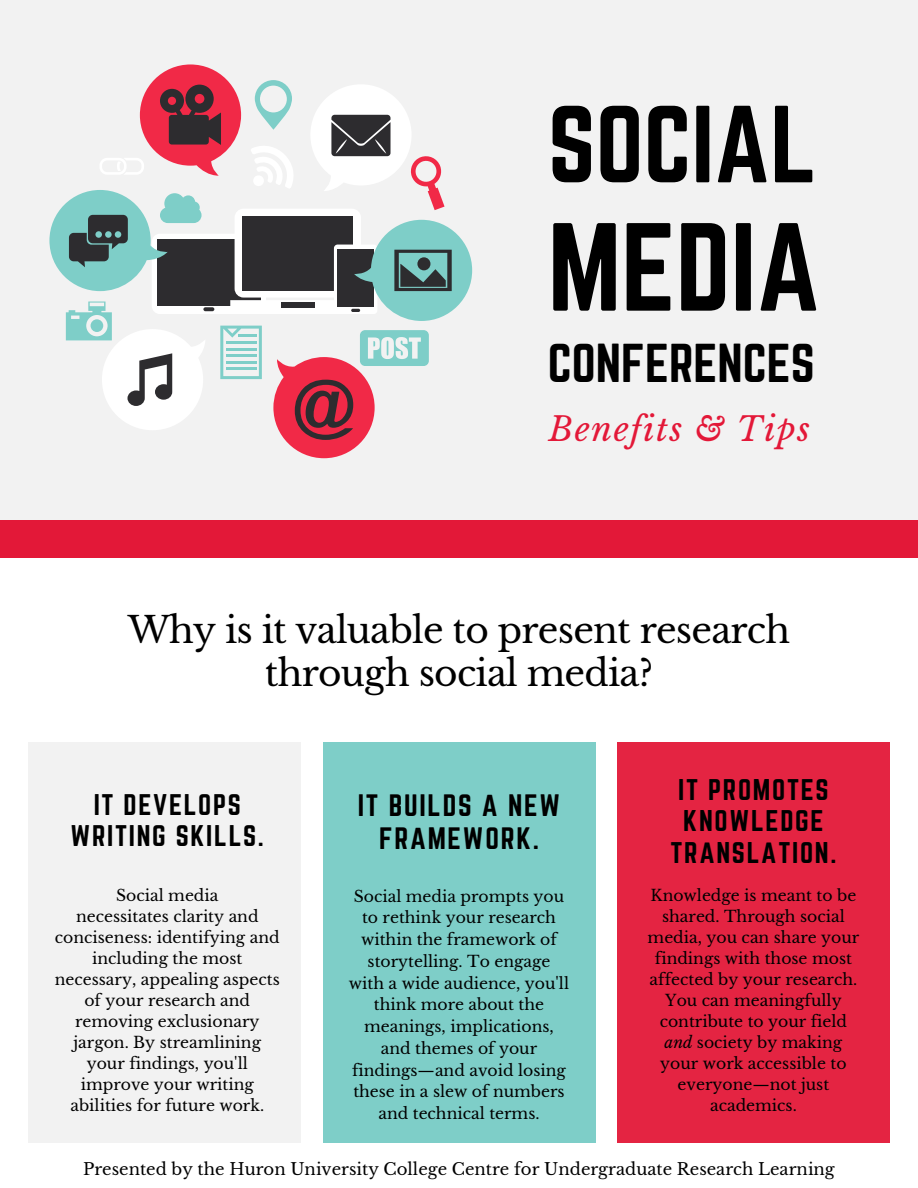
<style>
.page{position:relative;width:918px;height:1188px;background:#fff}
.page>*{position:absolute;margin:0;border:0;box-sizing:border-box;transform-origin:0 0}
.t1{font:109.5px "Norwester";color:#000}
.t2{font:95.7px "Norwester";color:#000}
.t3{font:48px "Norwester";color:#000}
.t4{font:36px/42.3px "Libre Baskerville";letter-spacing:-.02em;color:#000;text-align:center}
.t5{font:italic 33px "Libre Baskerville";letter-spacing:.05em;color:#e31838}
.t6{font:27.15px/33.8px "Norwester";letter-spacing:.065em;color:#000;text-align:center}
.t7{font:26.25px/31.5px "Norwester";letter-spacing:.065em;color:#000;text-align:center}
.t8{font:26.1px/31.5px "Norwester";letter-spacing:.065em;color:#000;text-align:center}
.t9{font:16.5px "Libre Baskerville";color:#000}
.t10{font:15.6px/21px "Libre Baskerville";color:#000;text-align:center}
.s1{font-style:italic}
</style>
<div class="page">
<div style="left:29px;top:742px;width:272px;height:400px;background:#f2f2f2"></div>
<div style="left:617px;top:742px;width:273px;height:400px;background:#e42442"></div>
<div style="left:323px;top:742px;width:273px;height:400px;background:#7ecec8"></div>
<div style="left:0;top:0;width:918px;height:540px;background:#f2f2f2"></div>
<svg style="left:255px;top:80px;width:37px;height:50px"></svg>
<svg style="left:251px;top:146px;width:42px;height:42px"></svg>
<div style="left:152px;top:234px;width:114px;height:80px;background:#fff;border-radius:8px"></div>
<div style="left:157px;top:239px;width:104px;height:66px;background:#2d2c2f"></div>
<svg style="left:203px;top:307px;width:11px;height:4px"></svg>
<div style="left:235px;top:209px;width:126px;height:89px;background:#fff;border-radius:9px"></div>
<div style="left:243px;top:216px;width:110px;height:74px;background:#2d2c2f"></div>
<svg style="left:66px;top:302px;width:139px;height:128px"></svg>
<svg style="left:49px;top:190px;width:153px;height:101px"></svg>
<svg style="left:100px;top:64px;width:141px;height:112px"></svg>
<svg style="left:311px;top:85px;width:134px;height:125px"></svg>
<svg style="left:220px;top:220px;width:252px;height:238px"></svg>
<div style="left:0;top:521px;width:918px;height:37px;background:#e31838"></div>
<h2 class="t2" style="left:548px;top:99px;width:271px">SOCIAL</h2>
<h1 class="t1" style="left:548px;top:215px;width:274px">MEDIA</h1>
<h3 class="t3" style="left:548px;top:340px;width:268px">CONFERENCES</h3>
<h3 class="t5" style="left:549px;top:409px;width:263px">Benefits &amp; Tips</h3>
<h3 class="t4" style="left:128px;top:610px;width:664px">Why is it valuable to present research through social media?</h3>
<h3 class="t8" style="left:71px;top:790px;width:195px">IT DEVELOPS<br>WRITING SKILLS.</h3>
<p class="t10" style="left:55px;top:885px;width:227px">Social media<br>necessitates clarity and conciseness: identifying and including the most necessary, appealing aspects of your research and removing exclusionary jargon. By streamlining your findings, you'll improve your writing abilities for future work.</p>
<h3 class="t6" style="left:358px;top:789px;width:204px">IT BUILDS A NEW<br>FRAMEWORK.</h3>
<p class="t10" style="left:349px;top:885px;width:222px;line-height:21.8px">Social media prompts you to rethink your research within the framework of storytelling. To engage with a wide audience, you'll think more about the meanings, implications, and themes of your findings—and avoid losing these in a slew of numbers and technical terms.</p>
<h3 class="t7" style="left:670px;top:775px;width:167px">IT PROMOTES<br>KNOWLEDGE<br>TRANSLATION.</h3>
<p class="t10" style="left:648px;top:885px;width:213px">Knowledge is meant to be shared. Through social media, you can share your findings with those most affected by your research.<br>You can meaningfully contribute to your field <span class="s1">and</span> society by making your work accessible to everyone—not just academics.</p>
<p class="t9" style="left:83px;top:1159px;width:753px">Presented by the Huron University College Centre for Undergraduate Research Learning</p>
</div>
